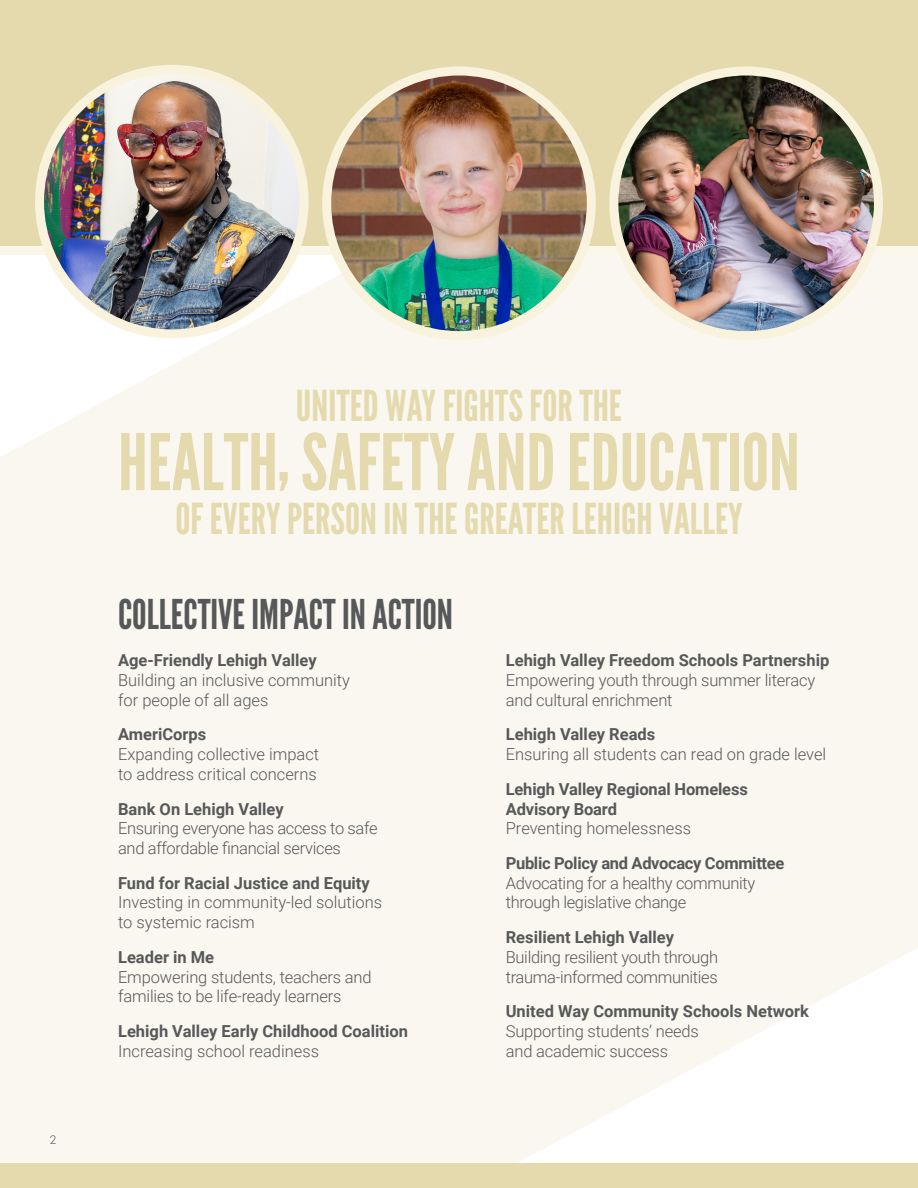
<style>
.page{position:relative;width:918px;height:1188px;background:#fff}
.page>*{position:absolute;margin:0;border:0;box-sizing:border-box;transform-origin:0 0}
.t1{font:77.7px "League Gothic";color:#e5daae}
.t2{font:42.6px "League Gothic";color:#e5daae}
.t3{font:40.95px "League Gothic";color:#57585a}
.t4{font:300 16.5px "Roboto";letter-spacing:-.01em;color:#57585a}
.t5{font:700 16.5px "Roboto";color:#57585a}
.t6{font:700 16.5px "Roboto";letter-spacing:-.02em;color:#57585a}
.t7{font:300 12px "Roboto";color:#57585a}
</style>
<div class="page">
<svg style="left:0;top:945px;width:918px;height:218px;fill:#f9f7ef"></svg>
<div style="left:0;top:255px;width:918px;height:690px;background:#f9f7ef"></div>
<div style="left:0;top:0;width:918px;height:248px;background:#e5daae"></div>
<div style="left:0;top:246px;width:918px;height:9px;background:#fbf6ea"></div>
<img style="left:614px;top:71px;width:264px;height:265px">
<div style="left:609px;top:67px;width:274px;height:273px;border:9px solid #f9f2dd;border-radius:50%"></div>
<img style="left:327px;top:71px;width:264px;height:265px;border-radius:132px">
<div style="left:322px;top:67px;width:274px;height:273px;border:9px solid #f9f2dd;border-radius:50%"></div>
<img style="left:40px;top:69px;width:264px;height:265px;border-radius:132px">
<div style="left:35px;top:65px;width:274px;height:273px;border:9px solid #f9f2dd;border-radius:50%"></div>
<div style="left:0;top:1163px;width:918px;height:25px;background:#e5daae"></div>
<p class="t7" style="left:50px;top:1131px;width:8px">2</p>
<p class="t2" style="left:296px;top:381px;width:328px">UNITED WAY FIGHTS FOR THE</p>
<p class="t1" style="left:118px;top:416px;width:683px">HEALTH, SAFETY AND EDUCATION</p>
<p class="t2" style="left:175px;top:493px;width:569px">OF EVERY PERSON IN THE GREATER LEHIGH VALLEY</p>
<p class="t3" style="left:118px;top:591px;width:337px">COLLECTIVE IMPACT IN ACTION</p>
<p class="t5" style="left:118px;top:649px;width:200px">Age-Friendly Lehigh Valley</p>
<p class="t4" style="left:118px;top:669px;width:233px">Building an inclusive community</p>
<p class="t4" style="left:118px;top:689px;width:152px">for people of all ages</p>
<p class="t5" style="left:118px;top:723px;width:90px">AmeriCorps</p>
<p class="t4" style="left:118px;top:743px;width:203px">Expanding collective impact</p>
<p class="t4" style="left:118px;top:763px;width:200px">to address critical concerns</p>
<p class="t5" style="left:118px;top:797px;width:167px">Bank On Lehigh Valley</p>
<p class="t4" style="left:118px;top:817px;width:261px">Ensuring everyone has access to safe</p>
<p class="t4" style="left:118px;top:837px;width:224px">and affordable financial services</p>
<p class="t5" style="left:118px;top:871px;width:253px">Fund for Racial Justice and Equity</p>
<p class="t4" style="left:118px;top:891px;width:266px">Investing in community-led solutions</p>
<p class="t4" style="left:118px;top:911px;width:138px">to systemic racism</p>
<p class="t5" style="left:118px;top:945px;width:98px">Leader in Me</p>
<p class="t4" style="left:118px;top:965px;width:255px">Empowering students, teachers and</p>
<p class="t4" style="left:118px;top:985px;width:225px">families to be life-ready learners</p>
<p class="t5" style="left:118px;top:1019px;width:291px">Lehigh Valley Early Childhood Coalition</p>
<p class="t4" style="left:118px;top:1039px;width:203px">Increasing school readiness</p>
<p class="t5" style="left:506px;top:649px;width:325px">Lehigh Valley Freedom Schools Partnership</p>
<p class="t4" style="left:506px;top:669px;width:311px">Empowering youth through summer literacy</p>
<p class="t4" style="left:506px;top:689px;width:168px">and cultural enrichment</p>
<p class="t5" style="left:506px;top:723px;width:151px">Lehigh Valley Reads</p>
<p class="t4" style="left:506px;top:743px;width:322px">Ensuring all students can read on grade level</p>
<p class="t5" style="left:506px;top:777px;width:244px">Lehigh Valley Regional Homeless</p>
<p class="t5" style="left:506px;top:797px;width:113px">Advisory Board</p>
<p class="t4" style="left:506px;top:817px;width:187px">Preventing homelessness</p>
<p class="t6" style="left:506px;top:851px;width:280px">Public Policy and Advocacy Committee</p>
<p class="t4" style="left:506px;top:871px;width:251px">Advocating for a healthy community</p>
<p class="t4" style="left:506px;top:891px;width:182px">through legislative change</p>
<p class="t5" style="left:506px;top:926px;width:170px">Resilient Lehigh Valley</p>
<p class="t4" style="left:506px;top:945px;width:214px">Building resilient youth through</p>
<p class="t4" style="left:506px;top:965px;width:214px">trauma-informed communities</p>
<p class="t5" style="left:506px;top:1000px;width:305px">United Way Community Schools Network</p>
<p class="t4" style="left:506px;top:1019px;width:195px">Supporting students’ needs</p>
<p class="t4" style="left:506px;top:1039px;width:164px">and academic success</p>
</div>
